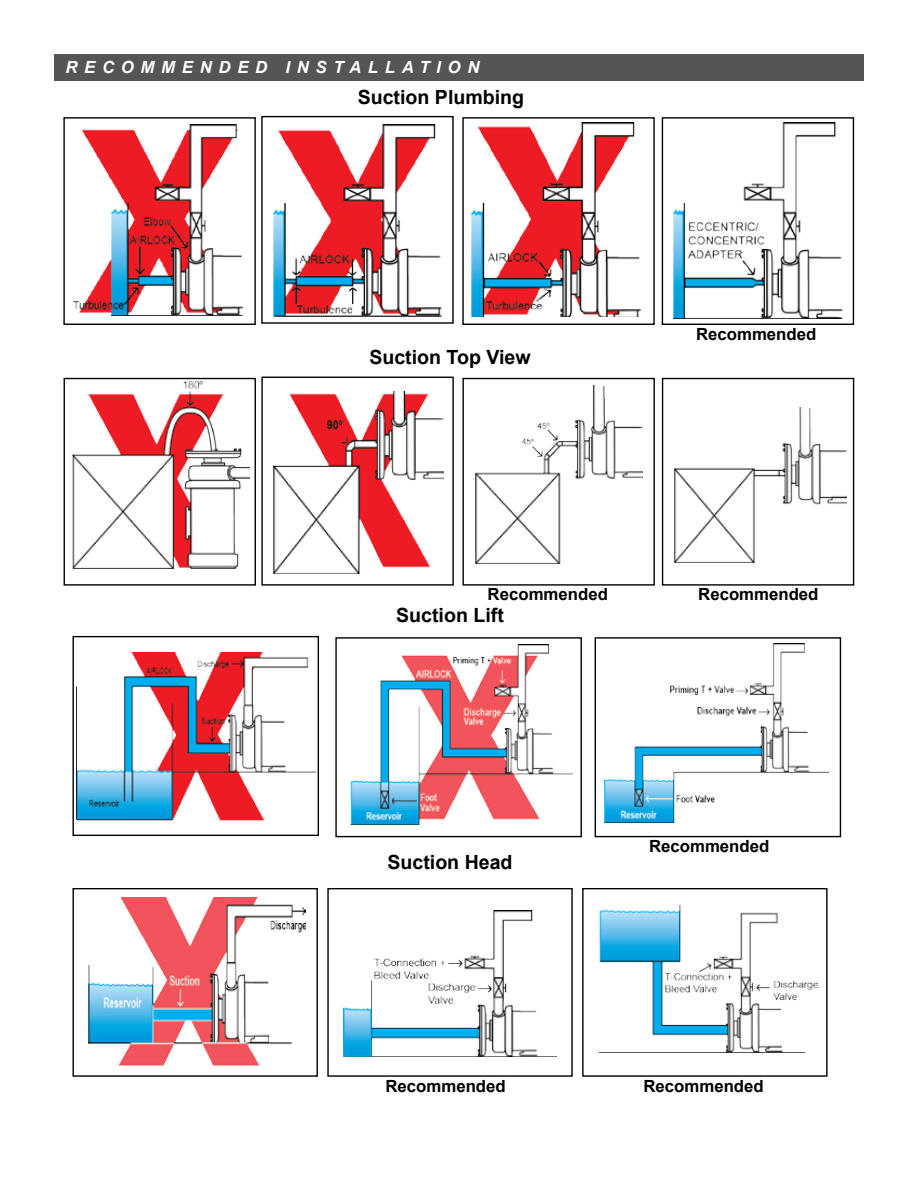
<style>
.page{position:relative;width:918px;height:1188px;background:#fff}
.page>*{position:absolute;margin:0;border:0;box-sizing:border-box;transform-origin:0 0}
.t1{font:700 19.65px "Arial";color:#000}
.t2{font:700 16.8px "Arial";color:#000}
.t3{font:italic 700 16.8px "Arial";letter-spacing:.4em;color:#fff}
</style>
<div class="page">
<div style="left:64px;top:378px;width:192px;height:208px;border:1px solid #000"></div>
<div style="left:261px;top:377px;width:193px;height:209px;border:1px solid #000"></div>
<div style="left:462px;top:378px;width:193px;height:208px;border:1px solid #000"></div>
<div style="left:662px;top:378px;width:192px;height:208px;border:1px solid #000"></div>
<img style="left:73px;top:380px;width:176px;height:188px">
<img style="left:274px;top:391px;width:169px;height:183px">
<img style="left:476px;top:386px;width:166px;height:177px">
<img style="left:675px;top:408px;width:172px;height:154px">
<div style="left:63px;top:117px;width:193px;height:208px;border:1px solid #000"></div>
<img style="left:74px;top:124px;width:169px;height:192px">
<img style="left:273px;top:124px;width:169px;height:192px">
<img style="left:472px;top:122px;width:169px;height:194px">
<img style="left:673px;top:122px;width:170px;height:197px">
<div style="left:462px;top:117px;width:193px;height:208px;border:1px solid #000"></div>
<div style="left:662px;top:117px;width:192px;height:208px;border:1px solid #000"></div>
<img style="left:77px;top:653px;width:238px;height:168px">
<div style="left:72px;top:636px;width:247px;height:200px;border:1px solid #000"></div>
<img style="left:351px;top:644px;width:221px;height:181px">
<img style="left:605px;top:644px;width:224px;height:179px">
<div style="left:335px;top:637px;width:247px;height:200px;border:1px solid #000"></div>
<div style="left:595px;top:637px;width:246px;height:200px;border:1px solid #000"></div>
<div style="left:72px;top:888px;width:246px;height:189px;border:1px solid #000"></div>
<img style="left:343px;top:911px;width:213px;height:146px">
<div style="left:582px;top:888px;width:246px;height:189px;border:1px solid #000"></div>
<img style="left:600px;top:905px;width:218px;height:148px">
<img style="left:89px;top:897px;width:217px;height:168px">
<div style="left:54px;top:54px;width:810px;height:27px;background:#555"></div>
<p class="t3" style="left:65px;top:56px;width:416px">RECOMMENDED INSTALLATION</p>
<p class="t1" style="left:358px;top:84px;width:168px">Suction Plumbing</p>
<p class="t1" style="left:369px;top:344px;width:163px">Suction Top View</p>
<p class="t2" style="left:696px;top:323px;width:122px">Recommended</p>
<p class="t2" style="left:488px;top:583px;width:122px">Recommended</p>
<p class="t2" style="left:698px;top:583px;width:122px">Recommended</p>
<p class="t1" style="left:396px;top:602px;width:109px">Suction Lift</p>
<p class="t1" style="left:387px;top:849px;width:127px">Suction Head</p>
<p class="t2" style="left:649px;top:835px;width:122px">Recommended</p>
<p class="t2" style="left:386px;top:1075px;width:122px">Recommended</p>
<p class="t2" style="left:643px;top:1075px;width:122px">Recommended</p>
</div>
